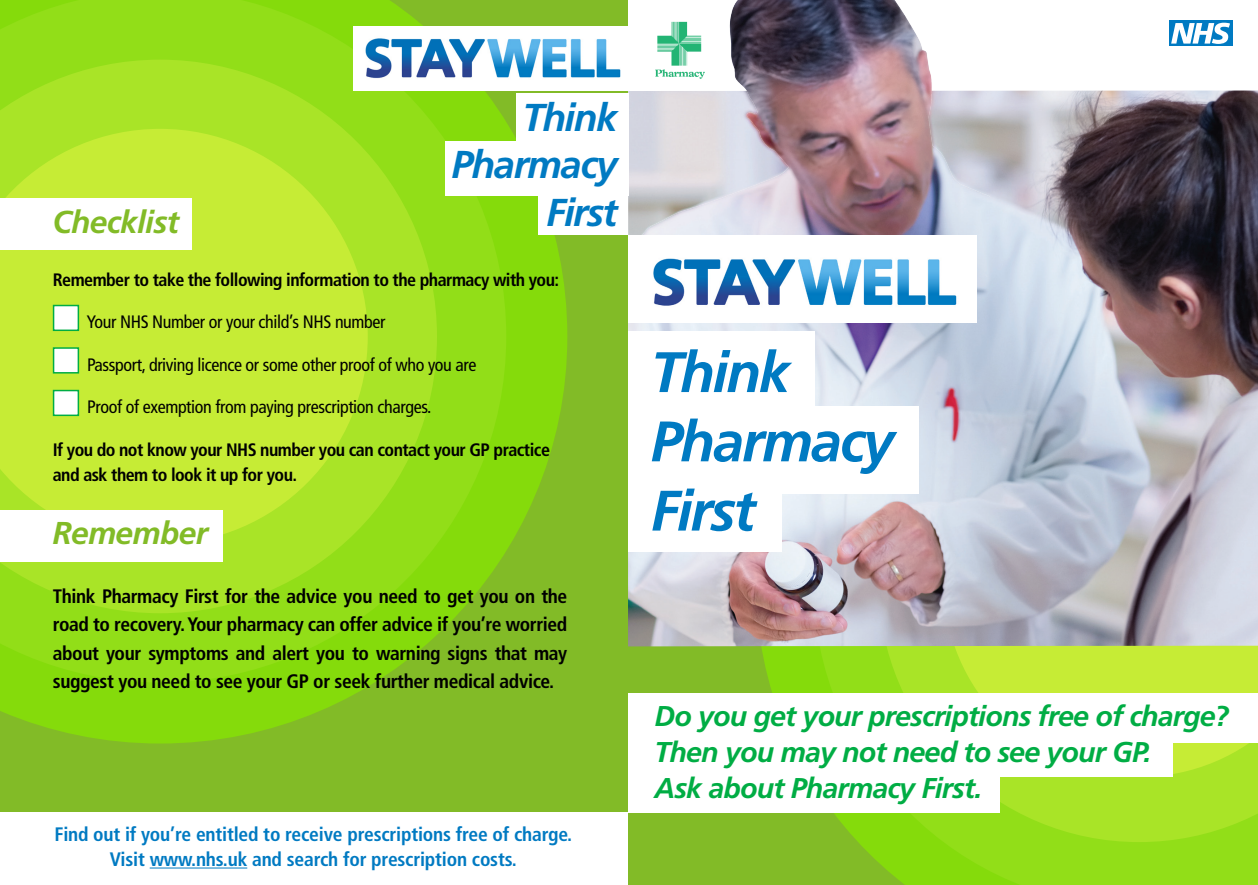
<style>
.page{position:relative;width:1258px;height:885px;background:#fff}
.page>*{position:absolute;margin:0;border:0;box-sizing:border-box;transform-origin:0 0}
.t1{font:italic 700 57px "Frutiger";letter-spacing:-.04em;color:#007ac2}
.t2{font:italic 700 38.85px "Frutiger";letter-spacing:-.04em;color:#007ac2}
.t3{font:italic 700 31.65px "Frutiger";letter-spacing:-.02em;color:#82bb27}
.t4{font:italic 700 28.65px "Frutiger";letter-spacing:-.03em;color:#00ad44}
.t5{font:700 condensed 19.5px/28.5px "Frutiger";letter-spacing:-.02em;color:#000;text-align:justify}
.t6{font:700 condensed 19.5px "Frutiger";letter-spacing:-.01em;color:#007ac2}
.t7{font:700 condensed 18px/25.5px "Frutiger";letter-spacing:-.03em;color:#000}
.t8{font:condensed 18px "Frutiger";letter-spacing:-.02em;color:#000}
</style>
<div class="page">
<div style="left:628px;top:357px;width:629px;height:528px;background:#82bb27"></div>
<svg style="left:755px;top:646px;width:58px;height:167px;fill:#85db0b"></svg>
<svg style="left:813px;top:646px;width:444px;height:239px;fill:#92de18"></svg>
<svg style="left:878px;top:646px;width:379px;height:196px;background:#a1e223"></svg>
<svg style="left:943px;top:646px;width:314px;height:131px;background:#c2ea34"></svg>
<div style="left:628px;top:693px;width:629px;height:49px;background:#fff"></div>
<div style="left:0;top:0;width:628px;height:885px;background:#82bb27"></div>
<svg style="left:0;top:90px;width:567px;height:653px;fill:#85db0b"></svg>
<svg style="left:0;top:0;width:506px;height:682px;background:#8cd916"></svg>
<svg style="left:0;top:60px;width:437px;height:553px;background:#9fe121"></svg>
<svg style="left:0;top:129px;width:367px;height:415px;background:#c1ea32"></svg>
<div style="left:0;top:812px;width:628px;height:73px;background:#fff"></div>
<hr style="left:150px;top:867px;width:97px;height:1px;background:#007ac2">
<div style="left:1168px;top:21px;width:63px;height:25px;background:#007ac2"></div>
<svg style="left:1171px;top:23px;width:58px;height:21px"></svg>
<div style="left:0;top:199px;width:192px;height:51px;background:#fff"></div>
<div style="left:53px;top:305px;width:26px;height:26px;background:#fff;border:2px solid #00ad44"></div>
<div style="left:53px;top:347px;width:26px;height:27px;background:#fff;border:2px solid #00ad44"></div>
<div style="left:53px;top:390px;width:26px;height:26px;background:#fff;border:2px solid #00ad44"></div>
<div style="left:0;top:510px;width:222px;height:51px;background:#fff"></div>
<img style="left:989px;top:90px;width:268px;height:556px">
<img style="left:628px;top:0;width:361px;height:646px">
<div style="left:628px;top:331px;width:186px;height:87px;background:#fff"></div>
<div style="left:628px;top:406px;width:290px;height:87px;background:#fff"></div>
<div style="left:628px;top:465px;width:153px;height:87px;background:#fff"></div>
<div style="left:628px;top:235px;width:348px;height:87px;background:#fff"></div>
<img style="left:653px;top:258px;width:304px;height:48px">
<div style="left:353px;top:26px;width:296px;height:64px;background:#fff"></div>
<img style="left:365px;top:38px;width:256px;height:41px">
<div style="left:516px;top:94px;width:112px;height:55px;background:#fff"></div>
<div style="left:445px;top:141px;width:183px;height:54px;background:#fff"></div>
<div style="left:538px;top:180px;width:90px;height:55px;background:#fff"></div>
<div style="left:628px;top:727px;width:544px;height:50px;background:#fff"></div>
<div style="left:628px;top:763px;width:371px;height:49px;background:#fff"></div>
<p class="t2" style="left:522px;top:95px;width:97px">Think</p>
<p class="t2" style="left:451px;top:142px;width:168px">Pharmacy</p>
<p class="t2" style="left:546px;top:189px;width:73px">First</p>
<p class="t3" style="left:52px;top:203px;width:128px">Checklist</p>
<p class="t7" style="left:53px;top:267px;width:507px">Remember to take the following information to the pharmacy with you:</p>
<p class="t8" style="left:87px;top:311px;width:300px">Your NHS Number or your child’s NHS number</p>
<p class="t8" style="left:87px;top:354px;width:390px">Passport, driving licence or some other proof of who you are</p>
<p class="t8" style="left:87px;top:396px;width:345px">Proof of exemption from paying prescription charges.</p>
<p class="t7" style="left:53px;top:437px;width:498px">If you do not know your NHS number you can contact your GP practice and ask them to look it up for you.</p>
<p class="t3" style="left:52px;top:515px;width:157px">Remember</p>
<p class="t5" style="left:53px;top:582px;width:516px">Think Pharmacy First for the advice you need to get you on the road to recovery. Your pharmacy can offer advice if you’re worried about your symptoms and alert you to warning signs that may suggest you need to see your GP or seek further medical advice.</p>
<p class="t6" style="left:54px;top:822px;width:519px">Find out if you’re entitled to receive prescriptions free of charge.</p>
<p class="t6" style="left:110px;top:848px;width:408px">Visit www.nhs.uk and search for prescription costs.</p>
<p class="t1" style="left:650px;top:339px;width:141px">Think</p>
<p class="t1" style="left:650px;top:408px;width:245px">Pharmacy</p>
<p class="t1" style="left:650px;top:477px;width:106px">First</p>
<p class="t4" style="left:654px;top:699px;width:576px">Do you get your prescriptions free of charge?</p>
<p class="t4" style="left:654px;top:735px;width:498px">Then you may not need to see your GP.</p>
<p class="t4" style="left:654px;top:771px;width:329px">Ask about Pharmacy First.</p>
</div>
